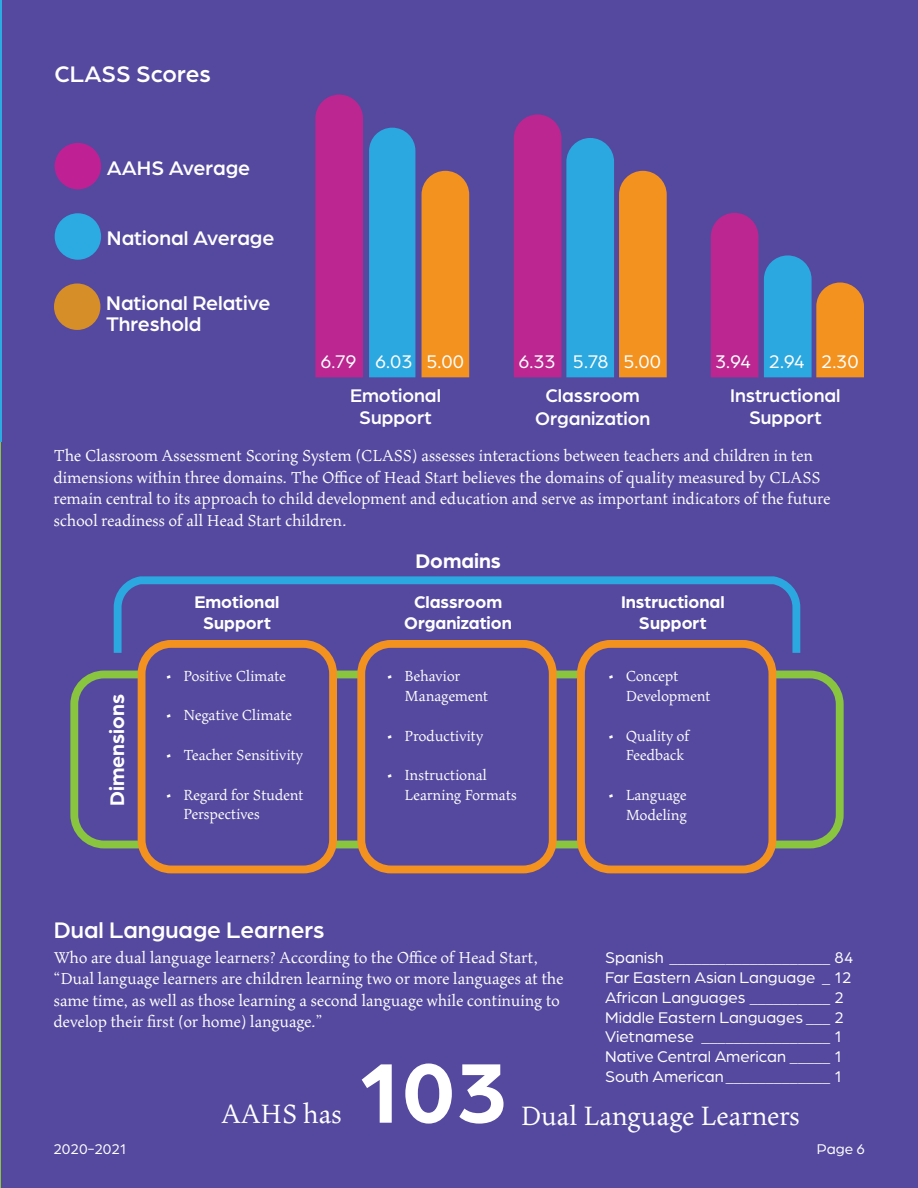
<style>
.page{position:relative;width:918px;height:1188px;background:#fff}
.page>*{position:absolute;margin:0;border:0;box-sizing:border-box;transform-origin:0 0}
.t1{font:700 90px "Arboria";color:#fff}
.t2{font:30px "Maiola";color:#fff}
.t3{font:500 24px "Arboria";color:#fff}
.t4{font:500 21px/21px "Arboria";color:#fff}
.t5{font:700 21px "Arboria";color:#fff}
.t6{font:500 19.5px/22.5px "Arboria";color:#fff;text-align:center}
.t7{font:19.5px "Arboria";color:#fff}
.t8{font:18px/21.6px "Maiola";color:#fff}
.t9{font:700 18px/21px "Arboria";color:#fff;text-align:center}
.t10{font:16.5px/19.8px "Maiola";color:#fff}
.t11{font:16.5px "Arboria";color:#fff}
.t12{font:15px "Arboria";color:#fff}
</style>
<div class="page">
<hr style="left:0;top:0;width:1px;height:1188px;background:#89c53f">
<div style="left:1px;top:0;width:917px;height:1188px;background:#54499e"></div>
<svg style="left:315px;top:95px;width:48px;height:282px;background:#b72790"></svg>
<div style="left:369px;top:128px;width:46px;height:249px;background:#2ba8e0"></div>
<div style="left:422px;top:171px;width:47px;height:206px;background:#f3921f"></div>
<svg style="left:514px;top:114px;width:153px;height:263px"></svg>
<div style="left:711px;top:213px;width:47px;height:164px;background:#bc2690"></div>
<svg style="left:764px;top:255px;width:100px;height:122px"></svg>
<div style="left:55px;top:143px;width:46px;height:46px;background:#bf2195;border-radius:50%"></div>
<div style="left:55px;top:213px;width:46px;height:47px;background:#2caae2;border-radius:50%"></div>
<div style="left:54px;top:284px;width:46px;height:46px;background:#d68e28;border-radius:50%"></div>
<hr style="left:0;top:0;width:1px;height:442px;background:#2caae2">
<svg style="left:113px;top:576px;width:688px;height:81px"></svg>
<div style="left:70px;top:671px;width:774px;height:177px;border:8px solid #89c53f;border-radius:30px"></div>
<div style="left:142px;top:644px;width:191px;height:225px;background:#54499e;border-radius:30px"></div>
<div style="left:138px;top:640px;width:199px;height:233px;border:8px solid #f3921f;border-radius:30px"></div>
<div style="left:361px;top:644px;width:192px;height:225px;background:#54499e;border-radius:30px"></div>
<div style="left:357px;top:640px;width:200px;height:233px;border:8px solid #f3921f;border-radius:30px"></div>
<div style="left:581px;top:644px;width:191px;height:225px;background:#54499e;border-radius:30px"></div>
<div style="left:577px;top:640px;width:199px;height:233px;border:8px solid #f3921f;border-radius:30px"></div>
<p class="t3" style="left:55px;top:58px;width:158px">CLASS Scores</p>
<p class="t4" style="left:107px;top:156px;width:145px">AAHS Average</p>
<p class="t4" style="left:107px;top:227px;width:169px">National Average</p>
<p class="t4" style="left:106px;top:291px;width:166px">National Relative<br>Threshold</p>
<p class="t7" style="left:321px;top:348px;width:38px">6.79</p>
<p class="t7" style="left:375px;top:348px;width:39px">6.03</p>
<p class="t7" style="left:427px;top:348px;width:39px">5.00</p>
<p class="t7" style="left:518px;top:348px;width:39px">6.33</p>
<p class="t7" style="left:573px;top:348px;width:37px">5.78</p>
<p class="t7" style="left:624px;top:348px;width:39px">5.00</p>
<p class="t7" style="left:715px;top:348px;width:37px">3.94</p>
<p class="t7" style="left:769px;top:348px;width:37px">2.94</p>
<p class="t7" style="left:821px;top:348px;width:39px">2.30</p>
<p class="t6" style="left:350px;top:383px;width:92px">Emotional</p>
<p class="t6" style="left:359px;top:406px;width:74px">Support</p>
<p class="t6" style="left:535px;top:383px;width:117px">Classroom<br>Organization</p>
<p class="t6" style="left:730px;top:383px;width:112px">Instructional<br>Support</p>
<p class="t8" style="left:54px;top:444px;width:778px">The Classroom Assessment Scoring System (CLASS) assesses interactions between teachers and children in ten dimensions within three domains. The Office of Head Start believes the domains of quality measured by CLASS remain central to its approach to child development and education and serve as important indicators of the future school readiness of all Head Start children.</p>
<p class="t5" style="left:103px;top:806px;width:113px;rotate:-90deg">Dimensions</p>
<p class="t5" style="left:415px;top:547px;width:87px">Domains</p>
<p class="t9" style="left:195px;top:590px;width:86px">Emotional<br>Support</p>
<p class="t9" style="left:414px;top:590px;width:90px">Classroom</p>
<p class="t9" style="left:404px;top:611px;width:109px">Organization</p>
<p class="t10" style="left:166px;top:666px;width:122px">• Positive Climate</p>
<p class="t10" style="left:166px;top:705px;width:128px">• Negative Climate</p>
<p class="t10" style="left:166px;top:745px;width:139px">• Teacher Sensitivity</p>
<p class="t10" style="left:184px;top:784px;width:122px;text-indent:-18px">• Regard for Student<br>Perspectives</p>
<p class="t10" style="left:405px;top:666px;width:85px;text-indent:-18px">• Behavior<br>Management</p>
<p class="t10" style="left:387px;top:725px;width:98px">• Productivity</p>
<p class="t10" style="left:405px;top:765px;width:114px;text-indent:-18px">• Instructional<br>Learning Formats</p>
<p class="t9" style="left:621px;top:591px;width:105px">Instructional</p>
<p class="t9" style="left:639px;top:612px;width:69px">Support</p>
<p class="t10" style="left:626px;top:666px;width:86px;text-indent:-18px">• Concept<br>Development</p>
<p class="t10" style="left:626px;top:725px;width:66px;text-indent:-18px">• Quality of<br>Feedback</p>
<p class="t10" style="left:608px;top:785px;width:81px;text-align:right">• Language<br>Modeling</p>
<p class="t3" style="left:54px;top:914px;width:272px">Dual Language Learners</p>
<p class="t8" style="left:54px;top:946px;width:511px">Who are dual language learners? According to the Office of Head Start, “Dual language learners are children learning two or more languages at the same time, as well as those learning a second language while continuing to develop their first (or home) language.”</p>
<p class="t11" style="left:605px;top:947px;width:250px">Spanish ____________________ 84</p>
<p class="t11" style="left:605px;top:967px;width:248px">Far Eastern Asian Language _ 12</p>
<p class="t11" style="left:605px;top:987px;width:240px">African Languages __________ 2</p>
<p class="t11" style="left:605px;top:1006px;width:240px">Middle Eastern Languages ___ 2</p>
<p class="t11" style="left:605px;top:1026px;width:238px">Vietnamese ________________ 1</p>
<p class="t11" style="left:605px;top:1046px;width:238px">Native Central American _____ 1</p>
<p class="t11" style="left:605px;top:1066px;width:238px">South American_____________ 1</p>
<p class="t1" style="left:357px;top:1031px;width:152px">103</p>
<p class="t2" style="left:221px;top:1093px;width:123px">AAHS has</p>
<p class="t2" style="left:521px;top:1095px;width:281px">Dual Language Learners</p>
<p class="t12" style="left:53px;top:1139px;width:75px">2020-2021</p>
<p class="t12" style="left:817px;top:1139px;width:50px">Page 6</p>
</div>
